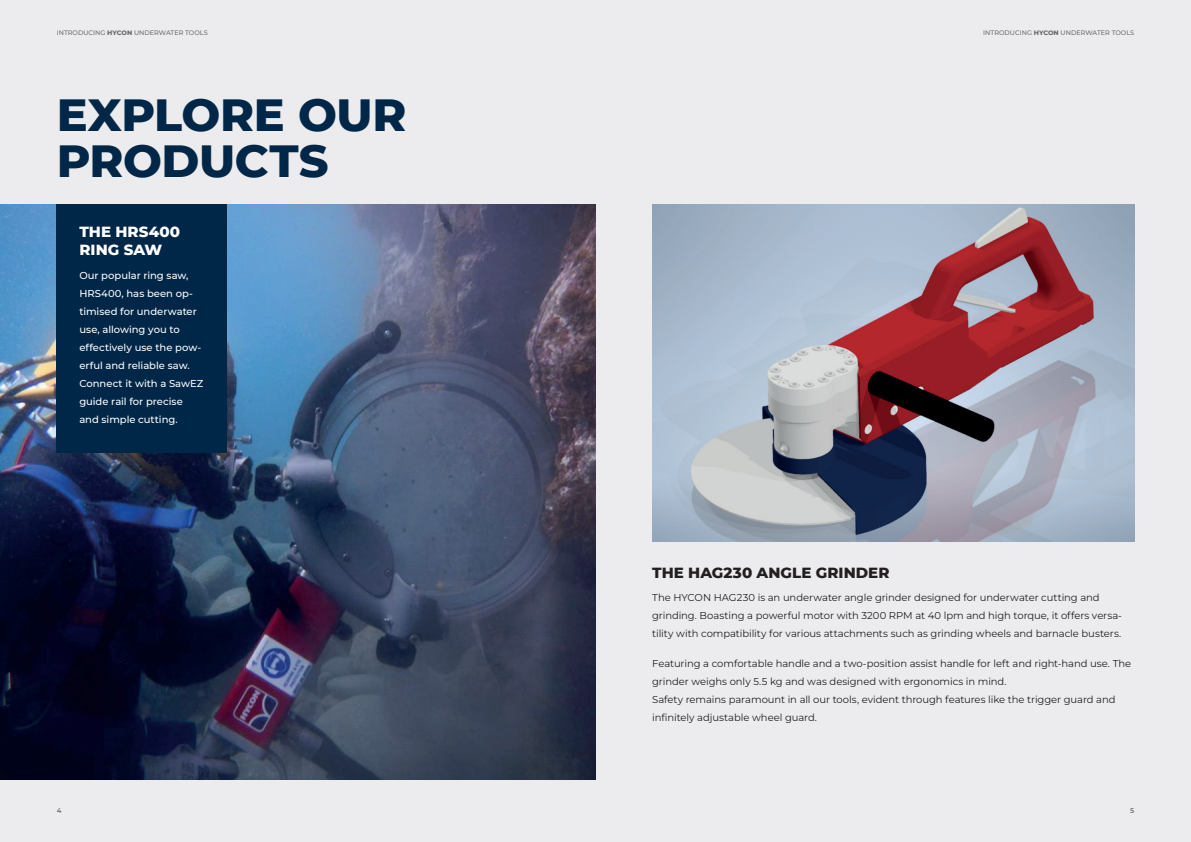
<style>
.page{position:relative;width:1191px;height:842px;background:#ececee}
.page>*{position:absolute;margin:0;border:0;box-sizing:border-box;transform-origin:0 0}
.t1{font:800 46px/46px "Montserrat";letter-spacing:-.01em;color:#002747}
.t2{font:800 15px "Montserrat";letter-spacing:.005em;color:#231f20}
.t3{font:800 15px/18px "Montserrat";letter-spacing:.005em;color:#fff}
.t4{font:10px/18px "Montserrat";letter-spacing:-.005em;color:#231f20}
.t5{font:500 10px/18px "Montserrat";color:#fff}
.t6{font:600 7px "Montserrat";color:#6c6d70}
.t7{font:500 6.5px "Montserrat";color:#6c6d70}
.s1{font-weight:800}
</style>
<div class="page">
<img style="left:0;top:204px;width:595px;height:576px">
<div style="left:57px;top:204px;width:170px;height:249px;background:#002747"></div>
<img style="left:652px;top:204px;width:482px;height:337px">
<p class="t7" style="left:57px;top:28px;width:152px">INTRODUCING <span class="s1">HYCON</span> UNDERWATER TOOLS</p>
<p class="t7" style="left:983px;top:28px;width:152px">INTRODUCING <span class="s1">HYCON</span> UNDERWATER TOOLS</p>
<h1 class="t1" style="left:57px;top:90px;width:351px">EXPLORE OUR<br>PRODUCTS</h1>
<h2 class="t3" style="left:79px;top:222px;width:102px">THE HRS400<br>RING SAW</h2>
<p class="t5" style="left:79px;top:266px;width:126px">Our popular ring saw,<br>HRS400, has been op&shy;timised for underwater use, allowing you to effectively use the pow&shy;erful and reliable saw.<br>Connect it with a SawEZ guide rail for precise and simple cutting.</p>
<h2 class="t2" style="left:652px;top:561px;width:239px">THE HAG230 ANGLE GRINDER</h2>
<p class="t4" style="left:652px;top:588px;width:471px">The HYCON HAG230 is an underwater angle grinder designed for underwater cutting and grinding. Boasting a powerful motor with 3200 RPM at 40 lpm and high torque, it offers versa&shy;tility with compatibility for various attachments such as grinding wheels and barnacle busters.</p>
<p class="t4" style="left:652px;top:654px;width:480px">Featuring a comfortable handle and a two-position assist handle for left and right-hand use. The grinder weighs only 5.5 kg and was designed with ergonomics in mind.<br>Safety remains paramount in all our tools, evident through features like the trigger guard and infinitely adjustable wheel guard.</p>
<p class="t6" style="left:57px;top:806px;width:6px">4</p>
<p class="t6" style="left:1130px;top:806px;width:6px">5</p>
</div>
